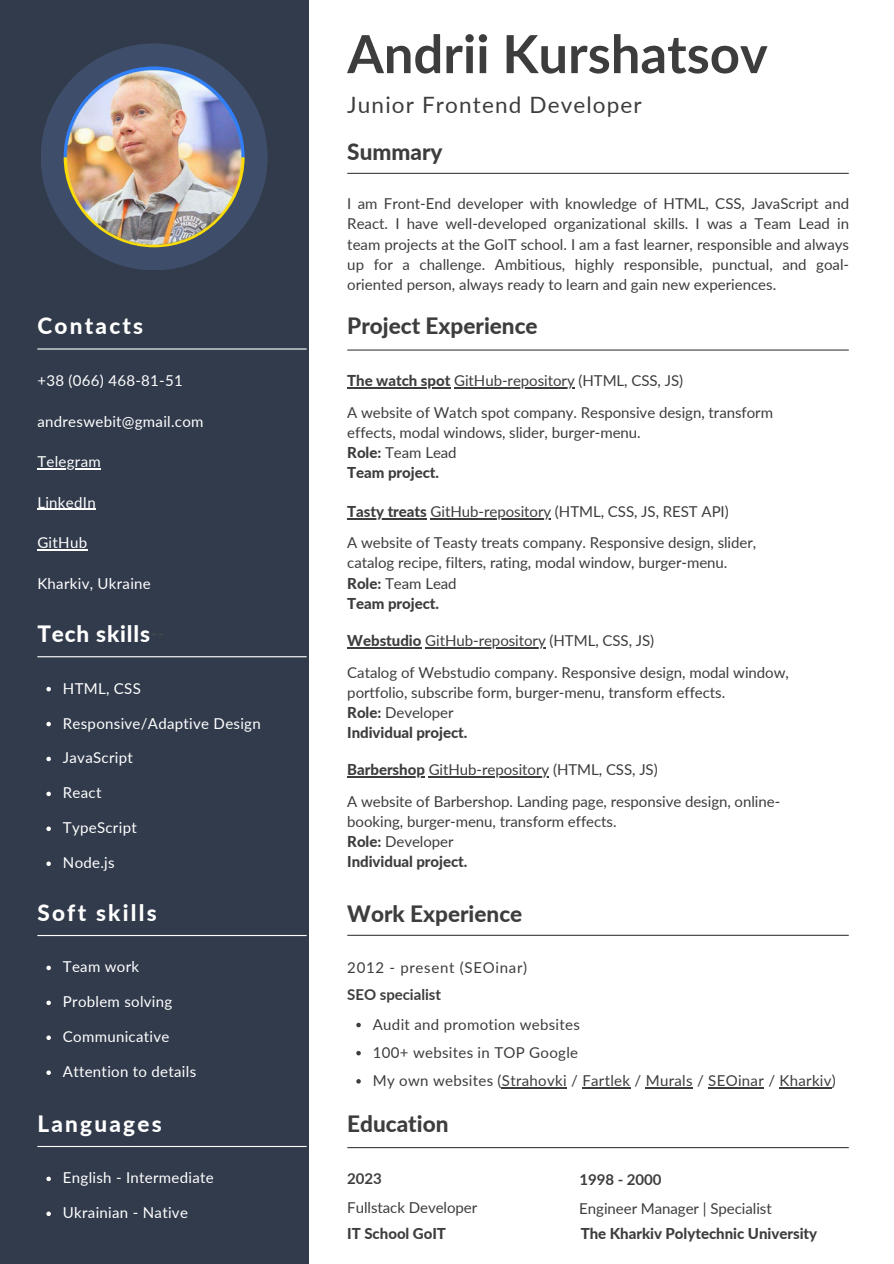
<style>
.page{position:relative;width:894px;height:1264px;background:#fff}
.page>*{position:absolute;margin:0;border:0;box-sizing:border-box;transform-origin:0 0}
.t1{font:700 52.5px "Lato";color:#3d3d3d}
.t2{font:800 22.5px "Lato";color:#3d3d3d}
.t3{font:800 22.5px "Lato";letter-spacing:.1em;color:#fff}
.t4{font:22.5px "Lato";letter-spacing:.05em;color:#3d3d3d}
.t5{font:800 22.5px "Lato";letter-spacing:.035em;color:#fff}
.t6{font:15px/20.2px "Lato";letter-spacing:-.005em;color:#3d3d3d}
.t7{font:15px "Lato";letter-spacing:.02em;color:#fff}
.t8{font:800 15px "Lato";letter-spacing:-.005em;color:#3d3d3d}
.t9{font:15px "Lato";letter-spacing:.02em;color:#3d3d3d}
.t10{font:700 15px "Lato";letter-spacing:-.005em;color:#3d3d3d}
.t11{font:15px "Lato";letter-spacing:.045em;color:#3d3d3d}
.s1{font-weight:800}
</style>
<div class="page">
<div style="left:0;top:0;width:308px;height:1263px;background:#323b4c"></div>
<hr style="left:347px;top:173px;width:501px;height:1px;background:#3d3d3d">
<hr style="left:37px;top:348px;width:269px;height:1px;background:#fff">
<hr style="left:37px;top:656px;width:269px;height:1px;background:#fff">
<hr style="left:37px;top:935px;width:269px;height:1px;background:#fff">
<hr style="left:37px;top:1145px;width:269px;height:1px;background:#fff">
<hr style="left:347px;top:349px;width:501px;height:1px;background:#3d3d3d">
<hr style="left:347px;top:1146px;width:501px;height:2px;background:#3d3d3d">
<div style="left:41px;top:43px;width:226px;height:227px;background:#3e4d69;border-radius:50%"></div>
<img style="left:64px;top:66px;width:180px;height:181px;border-radius:50%">
<svg style="left:46px;top:965px;width:5px;height:5px"></svg>
<svg style="left:46px;top:1000px;width:5px;height:5px"></svg>
<svg style="left:46px;top:1035px;width:5px;height:5px"></svg>
<svg style="left:46px;top:1070px;width:5px;height:4px"></svg>
<hr style="left:37px;top:468px;width:64px;height:1px;background:#fff">
<hr style="left:37px;top:509px;width:59px;height:1px;background:#fff">
<hr style="left:37px;top:549px;width:50px;height:1px;background:#fff">
<svg style="left:46px;top:687px;width:5px;height:4px"></svg>
<svg style="left:46px;top:721px;width:5px;height:5px"></svg>
<svg style="left:46px;top:756px;width:5px;height:5px"></svg>
<svg style="left:46px;top:791px;width:5px;height:5px"></svg>
<svg style="left:46px;top:826px;width:5px;height:5px"></svg>
<svg style="left:46px;top:861px;width:5px;height:5px"></svg>
<hr style="left:347px;top:934px;width:501px;height:1px;background:#3d3d3d">
<svg style="left:356px;top:1022px;width:5px;height:5px"></svg>
<svg style="left:356px;top:1050px;width:5px;height:5px"></svg>
<svg style="left:356px;top:1079px;width:5px;height:4px"></svg>
<hr style="left:502px;top:1086px;width:65px;height:2px;background:#3d3d3d">
<hr style="left:582px;top:1086px;width:48px;height:2px;background:#3d3d3d">
<hr style="left:645px;top:1086px;width:47px;height:2px;background:#3d3d3d">
<hr style="left:708px;top:1086px;width:56px;height:2px;background:#3d3d3d">
<hr style="left:779px;top:1086px;width:52px;height:2px;background:#3d3d3d">
<hr style="left:347px;top:387px;width:103px;height:1px;background:#3d3d3d">
<hr style="left:454px;top:387px;width:120px;height:1px;background:#3d3d3d">
<hr style="left:347px;top:518px;width:40px;height:1px;background:#3d3d3d">
<hr style="left:387px;top:518px;width:39px;height:1px;background:#3d3d3d">
<hr style="left:430px;top:518px;width:121px;height:1px;background:#3d3d3d">
<hr style="left:347px;top:647px;width:74px;height:1px;background:#3d3d3d">
<hr style="left:425px;top:647px;width:120px;height:1px;background:#3d3d3d">
<hr style="left:347px;top:776px;width:78px;height:1px;background:#3d3d3d">
<hr style="left:428px;top:776px;width:121px;height:1px;background:#3d3d3d">
<svg style="left:46px;top:1176px;width:5px;height:5px"></svg>
<svg style="left:46px;top:1211px;width:5px;height:4px"></svg>
<p class="t3" style="left:37px;top:311px;width:107px">Contacts</p>
<p class="t7" style="left:37px;top:371px;width:147px">+38 (066) 468-81-51</p>
<p class="t7" style="left:37px;top:412px;width:168px">andreswebit@gmail.com</p>
<p class="t7" style="left:37px;top:452px;width:65px">Telegram</p>
<p class="t7" style="left:37px;top:493px;width:60px">LinkedIn</p>
<p class="t7" style="left:37px;top:533px;width:51px">GitHub</p>
<p class="t7" style="left:37px;top:574px;width:115px">Kharkiv, Ukraine</p>
<p class="t5" style="left:37px;top:619px;width:114px">Tech skills</p>
<p class="t7" style="left:63px;top:679px;width:79px">HTML, CSS</p>
<p class="t7" style="left:63px;top:713px;width:199px">Responsive/Adaptive Design</p>
<p class="t7" style="left:63px;top:748px;width:71px">JavaScript</p>
<p class="t7" style="left:63px;top:783px;width:40px">React</p>
<p class="t7" style="left:63px;top:818px;width:75px">TypeScript</p>
<p class="t7" style="left:63px;top:853px;width:53px">Node.js</p>
<p class="t3" style="left:37px;top:898px;width:121px">Soft skills</p>
<p class="t7" style="left:63px;top:957px;width:78px">Team work</p>
<p class="t7" style="left:63px;top:992px;width:111px">Problem solving</p>
<p class="t7" style="left:63px;top:1027px;width:108px">Communicative</p>
<p class="t7" style="left:63px;top:1062px;width:135px">Attention to details</p>
<p class="t3" style="left:37px;top:1109px;width:126px">Languages</p>
<p class="t7" style="left:63px;top:1168px;width:152px">English - Intermediate</p>
<p class="t7" style="left:63px;top:1203px;width:126px">Ukrainian - Native</p>
<p class="t1" style="left:347px;top:21px;width:422px">Andrii Kurshatsov</p>
<p class="t4" style="left:347px;top:91px;width:296px">Junior Frontend Developer</p>
<p class="t2" style="left:347px;top:138px;width:97px">Summary</p>
<p class="t6" style="left:347px;top:193px;width:503px;text-align:justify">I am Front-End developer with knowledge of HTML, CSS, JavaScript and React. I have well-developed organizational skills. I was a Team Lead in team projects at the GoIT school. I am a fast learner, responsible and always up for a challenge. Ambitious, highly responsible, punctual, and goal&shy;oriented person, always ready to learn and gain new experiences.</p>
<p class="t2" style="left:347px;top:311px;width:192px">Project Experience</p>
<p class="t6" style="left:347px;top:370px;width:337px"><span class="s1">The watch spot</span> GitHub-repository (HTML, CSS, JS)</p>
<p class="t6" style="left:347px;top:401px;width:427px">A website of Watch spot company. Responsive design, transform effects, modal windows, slider, burger-menu.</p>
<p class="t6" style="left:347px;top:442px;width:111px"><span class="s1">Role:</span> Team Lead</p>
<p class="t8" style="left:347px;top:463px;width:93px">Team project.</p>
<p class="t6" style="left:347px;top:501px;width:383px"><span class="s1">Tasty treats</span> GitHub-repository (HTML, CSS, JS, REST API)</p>
<p class="t6" style="left:347px;top:532px;width:410px">A website of Teasty treats company. Responsive design, slider, catalog recipe, filters, rating, modal window, burger-menu.</p>
<p class="t6" style="left:347px;top:572px;width:111px"><span class="s1">Role:</span> Team Lead</p>
<p class="t8" style="left:347px;top:594px;width:93px">Team project.</p>
<p class="t6" style="left:347px;top:630px;width:308px"><span class="s1">Webstudio</span> GitHub-repository (HTML, CSS, JS)</p>
<p class="t6" style="left:347px;top:661px;width:443px">Catalog of Webstudio company. Responsive design, modal window, portfolio, subscribe form, burger-menu, transform effects.</p>
<p class="t6" style="left:347px;top:702px;width:108px"><span class="s1">Role:</span> Developer</p>
<p class="t8" style="left:347px;top:723px;width:122px">Individual project.</p>
<p class="t6" style="left:347px;top:759px;width:312px"><span class="s1">Barbershop</span> GitHub-repository (HTML, CSS, JS)</p>
<p class="t6" style="left:347px;top:790px;width:434px">A website of Barbershop. Landing page, responsive design, online&shy;booking, burger-menu, transform effects.</p>
<p class="t6" style="left:347px;top:831px;width:108px"><span class="s1">Role:</span> Developer</p>
<p class="t8" style="left:347px;top:852px;width:122px">Individual project.</p>
<p class="t2" style="left:347px;top:900px;width:176px">Work Experience</p>
<p class="t11" style="left:347px;top:957px;width:181px">2012 - present (SEOinar)</p>
<p class="t10" style="left:347px;top:984px;width:95px">SEO specialist</p>
<p class="t9" style="left:373px;top:1014px;width:208px">Audit and promotion websites</p>
<p class="t9" style="left:373px;top:1042px;width:207px">100+ websites in TOP Google</p>
<p class="t9" style="left:373px;top:1071px;width:464px">My own websites (Strahovki / Fartlek / Murals / SEOinar / Kharkiv)</p>
<p class="t2" style="left:347px;top:1110px;width:103px">Education</p>
<p class="t10" style="left:347px;top:1168px;width:36px">2023</p>
<p class="t6" style="left:347px;top:1196px;width:131px">Fullstack Developer</p>
<p class="t10" style="left:579px;top:1170px;width:84px">1998 - 2000</p>
<p class="t6" style="left:579px;top:1197px;width:194px">Engineer Manager | Specialist</p>
<p class="t8" style="left:347px;top:1224px;width:100px">IT School GoIT</p>
<p class="t8" style="left:580px;top:1224px;width:238px">The Kharkiv Polytechnic University</p>
</div>
